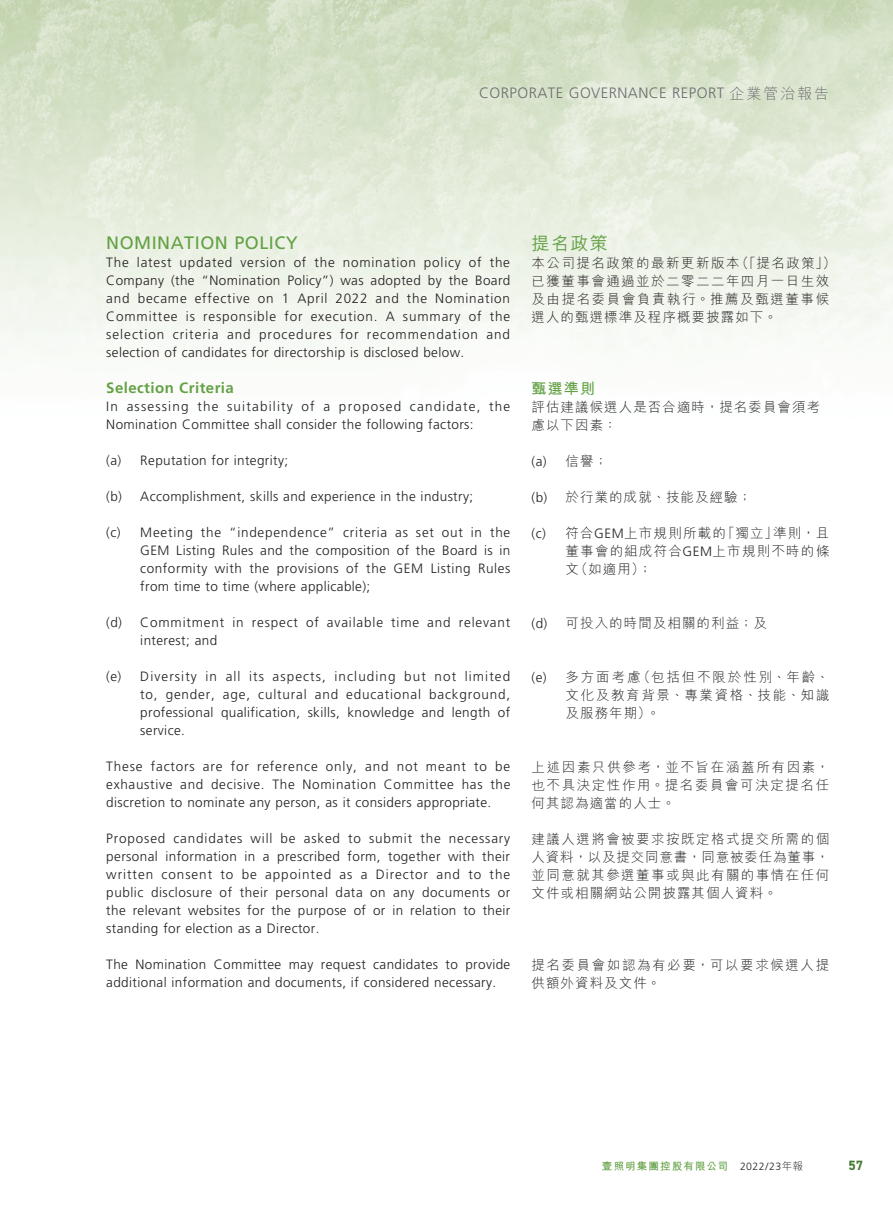
<style>
.page{position:relative;width:893px;height:1212px;background:#fff}
.page>*{position:absolute;margin:0;border:0;box-sizing:border-box;transform-origin:0 0}
.t1{font:18px "Frutiger LT Std";letter-spacing:.03em;color:#63a144}
.t2{font:500 18px "M Hei HK";color:#63a144}
.t3{font:300 15px "Frutiger LT Std";letter-spacing:.03em;color:#6c6d70}
.t4{font:700 15px "Frutiger LT Std";letter-spacing:.03em;color:#63a144}
.t5{font:700 15px "M Hei HK";color:#63a144}
.t6{font:300 13.5px/18px "Frutiger LT Std";letter-spacing:.03em;color:#231f20;text-align:justify}
.t7{font:300 13.5px/18px "M Hei HK";letter-spacing:.11em;color:#231f20;text-align:justify}
.t8{font:300 13.5px/18px "Frutiger LT Std";letter-spacing:.06em;color:#231f20}
.t9{font:300 13.5px/18px "M Hei HK";letter-spacing:.08em;color:#231f20}
.t10{font:700 13.5px "DIN2014";color:#457930}
.t11{font:700 10.5px "M Hei HK";letter-spacing:.105em;color:#63a144}
.s1{font-family:"M Hei HK"}
.s2{font-family:"Frutiger LT Std"}
.s3{font-family:"Frutiger LT Std";font-weight:300;color:#231f20}
.s4{font-weight:300;color:#231f20}
</style>
<div class="page">
<img style="left:0;top:0;width:893px;height:351px">
<p class="t3" style="left:479px;top:85px;width:352px">CORPORATE GOVERNANCE REPORT <span class="s1">企業管治報告</span></p>
<h1 class="t1" style="left:106px;top:232px;width:193px">NOMINATION POLICY</h1>
<p class="t6" style="left:106px;top:253px;width:406px">The latest updated version of the nomination policy of the Company (the “Nomination Policy”) was adopted by the Board and became effective on 1 April 2022 and the Nomination Committee is responsible for execution. A summary of the selection criteria and procedures for recommendation and selection of candidates for directorship is disclosed below.</p>
<p class="t4" style="left:106px;top:379px;width:129px">Selection Criteria</p>
<p class="t6" style="left:106px;top:397px;width:406px">In assessing the suitability of a proposed candidate, the<br>Nomination Committee shall consider the following factors:</p>
<p class="t6" style="left:106px;top:451px;width:183px">(a) Reputation for integrity;</p>
<p class="t6" style="left:106px;top:487px;width:368px">(b) Accomplishment, skills and experience in the industry;</p>
<p class="t6" style="left:140px;top:523px;width:372px;text-indent:-34px">(c) Meeting the “independence” criteria as set out in the GEM Listing Rules and the composition of the Board is in conformity with the provisions of the GEM Listing Rules from time to time (where applicable);</p>
<p class="t8" style="left:140px;top:613px;width:372px;text-indent:-34px">(d) Commitment in respect of available time and relevant interest; and</p>
<p class="t6" style="left:140px;top:667px;width:371px;text-indent:-34px">(e) Diversity in all its aspects, including but not limited to, gender, age, cultural and educational background, professional qualification, skills, knowledge and length of service.</p>
<p class="t6" style="left:106px;top:757px;width:406px">These factors are for reference only, and not meant to be exhaustive and decisive. The Nomination Committee has the discretion to nominate any person, as it considers appropriate.</p>
<p class="t6" style="left:106px;top:829px;width:406px">Proposed candidates will be asked to submit the necessary personal information in a prescribed form, together with their written consent to be appointed as a Director and to the public disclosure of their personal data on any documents or the relevant websites for the purpose of or in relation to their standing for election as a Director.</p>
<p class="t6" style="left:106px;top:955px;width:406px">The Nomination Committee may request candidates to provide additional information and documents, if considered necessary.</p>
<h1 class="t2" style="left:531px;top:230px;width:78px">提名政策</h1>
<p class="t7" style="left:531px;top:254px;width:306px;text-align:left">本公司提名政策的最新更新版本（「提名政策」）已獲董事會通過並於二零二二年四月一日生效及由提名委員會負責執行。推薦及甄選董事候選人的甄選標準及程序概要披露如下。</p>
<p class="t5" style="left:531px;top:378px;width:65px">甄選準則</p>
<p class="t9" style="left:531px;top:398px;width:290px">評估建議候選人是否合適時，提名委員會須考慮以下因素：</p>
<p class="t6" style="left:531px;top:452px;width:77px">(a) <span class="s1">信譽；</span></p>
<p class="t9" style="left:531px;top:488px;width:222px"><span class="s2">(b)</span> 於行業的成就、技能及經驗；</p>
<p class="t7" style="left:566px;top:524px;width:265px;text-indent:-34px"><span class="s2">(c)</span> 符合<span class="s2">GEM</span>上市規則所載的「獨立」準則，且董事會的組成符合<span class="s2">GEM</span>上市規則不時的條文（如適用）；</p>
<p class="t9" style="left:531px;top:614px;width:237px"><span class="s2">(d)</span> 可投入的時間及相關的利益；及</p>
<p class="t7" style="left:566px;top:668px;width:265px;text-indent:-34px"><span class="s2">(e)</span> 多方面考慮（包括但不限於性別、年齡、文化及教育背景、專業資格、技能、知識及服務年期）。</p>
<p class="t7" style="left:531px;top:758px;width:299px">上述因素只供參考，並不旨在涵蓋所有因素，也不具決定性作用。提名委員會可決定提名任何其認為適當的人士。</p>
<p class="t7" style="left:531px;top:830px;width:299px">建議人選將會被要求按既定格式提交所需的個人資料，以及提交同意書，同意被委任為董事，並同意就其參選董事或與此有關的事情在任何文件或相關網站公開披露其個人資料。</p>
<p class="t7" style="left:531px;top:956px;width:299px">提名委員會如認為有必要，可以要求候選人提供額外資料及文件。</p>
<p class="t11" style="left:602px;top:1158px;width:203px">壹照明集團控股有限公司 <span class="s3">2022/23</span><span class="s4">年報</span></p>
<p class="t10" style="left:848px;top:1156px;width:16px">57</p>
</div>
